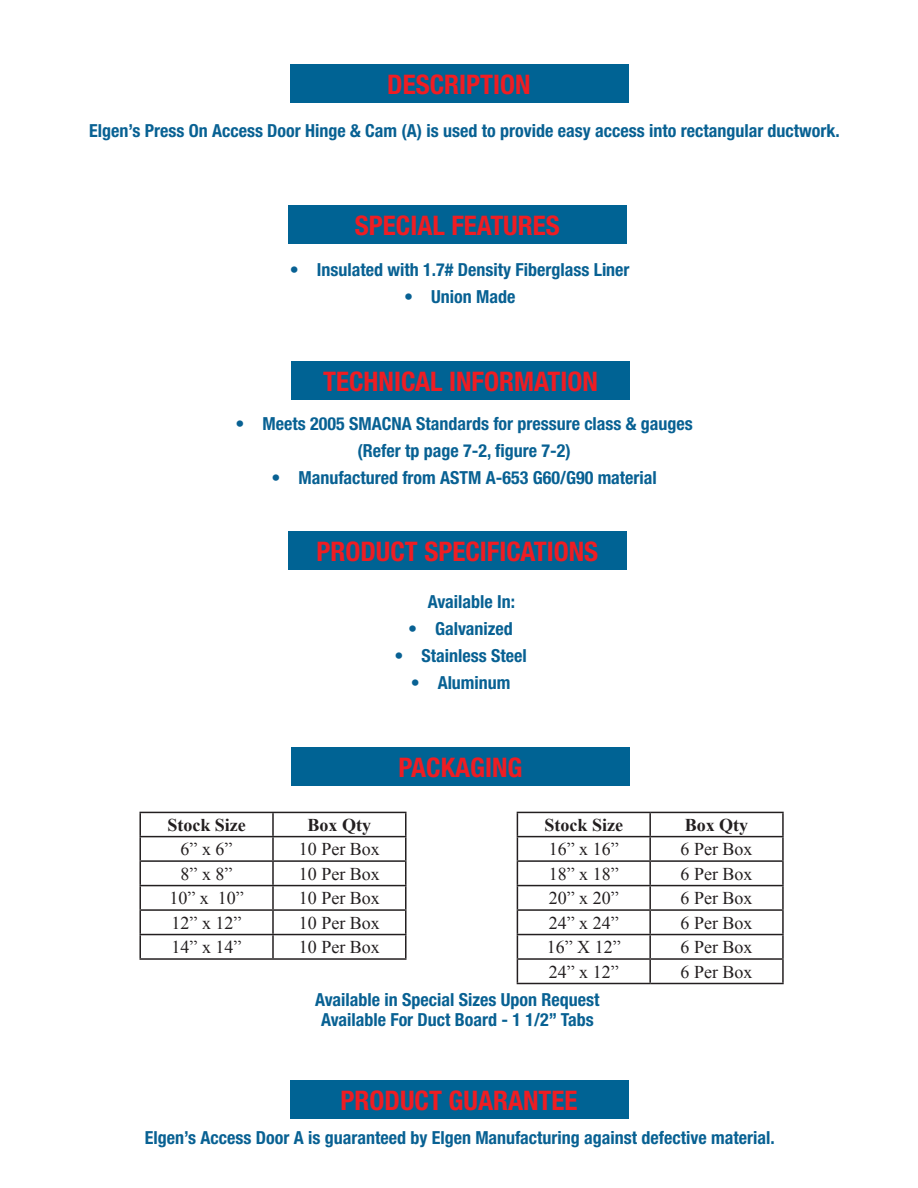
<style>
.page{position:relative;width:918px;height:1188px;background:#fff}
.page>*{position:absolute;margin:0;border:0;box-sizing:border-box;transform-origin:0 0}
.t1{font:700 condensed 27px "Helvetica Neue";color:#ee1d23}
.t2{font:700 condensed 18px "Helvetica Neue";color:#086193}
.t3{font:18px "Times New Roman";color:#231f20}
.t4{font:700 18px "Times New Roman";color:#231f20}
</style>
<div class="page">
<div style="left:290px;top:65px;width:338px;height:38px;background:#006394"></div>
<div style="left:288px;top:532px;width:339px;height:38px;background:#006394"></div>
<div style="left:291px;top:748px;width:339px;height:38px;background:#006394"></div>
<div style="left:290px;top:1081px;width:338px;height:38px;background:#006394"></div>
<div style="left:288px;top:205px;width:339px;height:39px;background:#006394"></div>
<div style="left:291px;top:362px;width:339px;height:38px;background:#006394"></div>
<hr style="left:139px;top:812px;width:134px;height:1px;background:#231f20">
<hr style="left:139px;top:813px;width:2px;height:23px;background:#231f20">
<hr style="left:273px;top:812px;width:134px;height:1px;background:#231f20">
<hr style="left:272px;top:813px;width:2px;height:23px;background:#231f20">
<hr style="left:405px;top:813px;width:2px;height:23px;background:#231f20">
<hr style="left:139px;top:836px;width:134px;height:1px;background:#231f20">
<hr style="left:139px;top:837px;width:2px;height:23px;background:#231f20">
<hr style="left:273px;top:836px;width:134px;height:1px;background:#231f20">
<hr style="left:272px;top:837px;width:2px;height:23px;background:#231f20">
<hr style="left:405px;top:837px;width:2px;height:23px;background:#231f20">
<hr style="left:139px;top:860px;width:134px;height:2px;background:#231f20">
<hr style="left:139px;top:862px;width:2px;height:23px;background:#231f20">
<hr style="left:273px;top:860px;width:134px;height:2px;background:#231f20">
<hr style="left:272px;top:862px;width:2px;height:23px;background:#231f20">
<hr style="left:405px;top:862px;width:2px;height:23px;background:#231f20">
<hr style="left:139px;top:885px;width:134px;height:1px;background:#231f20">
<hr style="left:139px;top:886px;width:2px;height:23px;background:#231f20">
<hr style="left:273px;top:885px;width:134px;height:1px;background:#231f20">
<hr style="left:272px;top:886px;width:2px;height:23px;background:#231f20">
<hr style="left:405px;top:886px;width:2px;height:23px;background:#231f20">
<hr style="left:139px;top:909px;width:134px;height:2px;background:#231f20">
<hr style="left:139px;top:911px;width:2px;height:23px;background:#231f20">
<hr style="left:273px;top:909px;width:134px;height:2px;background:#231f20">
<hr style="left:272px;top:911px;width:2px;height:23px;background:#231f20">
<hr style="left:405px;top:911px;width:2px;height:23px;background:#231f20">
<hr style="left:139px;top:934px;width:134px;height:1px;background:#231f20">
<hr style="left:139px;top:935px;width:2px;height:23px;background:#231f20">
<hr style="left:273px;top:934px;width:134px;height:1px;background:#231f20">
<hr style="left:272px;top:935px;width:2px;height:23px;background:#231f20">
<hr style="left:405px;top:935px;width:2px;height:23px;background:#231f20">
<hr style="left:139px;top:958px;width:134px;height:2px;background:#231f20">
<hr style="left:273px;top:958px;width:134px;height:2px;background:#231f20">
<hr style="left:517px;top:812px;width:133px;height:1px;background:#231f20">
<hr style="left:650px;top:812px;width:134px;height:1px;background:#231f20">
<hr style="left:649px;top:813px;width:2px;height:23px;background:#231f20">
<hr style="left:782px;top:813px;width:2px;height:23px;background:#231f20">
<hr style="left:517px;top:836px;width:133px;height:1px;background:#231f20">
<hr style="left:650px;top:836px;width:134px;height:1px;background:#231f20">
<hr style="left:649px;top:837px;width:2px;height:23px;background:#231f20">
<hr style="left:782px;top:837px;width:2px;height:23px;background:#231f20">
<hr style="left:517px;top:860px;width:133px;height:2px;background:#231f20">
<hr style="left:650px;top:860px;width:134px;height:2px;background:#231f20">
<hr style="left:649px;top:862px;width:2px;height:23px;background:#231f20">
<hr style="left:782px;top:862px;width:2px;height:23px;background:#231f20">
<hr style="left:517px;top:885px;width:133px;height:1px;background:#231f20">
<hr style="left:650px;top:885px;width:134px;height:1px;background:#231f20">
<hr style="left:649px;top:886px;width:2px;height:23px;background:#231f20">
<hr style="left:782px;top:886px;width:2px;height:23px;background:#231f20">
<hr style="left:517px;top:909px;width:133px;height:2px;background:#231f20">
<hr style="left:650px;top:909px;width:134px;height:2px;background:#231f20">
<hr style="left:649px;top:911px;width:2px;height:23px;background:#231f20">
<hr style="left:782px;top:911px;width:2px;height:23px;background:#231f20">
<hr style="left:517px;top:934px;width:133px;height:1px;background:#231f20">
<hr style="left:650px;top:934px;width:134px;height:1px;background:#231f20">
<hr style="left:649px;top:935px;width:2px;height:23px;background:#231f20">
<hr style="left:782px;top:935px;width:2px;height:23px;background:#231f20">
<hr style="left:517px;top:958px;width:133px;height:2px;background:#231f20">
<svg style="left:517px;top:813px;width:1px;height:170px"></svg>
<hr style="left:650px;top:958px;width:134px;height:2px;background:#231f20">
<hr style="left:649px;top:960px;width:2px;height:23px;background:#231f20">
<hr style="left:782px;top:960px;width:2px;height:23px;background:#231f20">
<hr style="left:517px;top:983px;width:133px;height:1px;background:#231f20">
<hr style="left:650px;top:983px;width:134px;height:1px;background:#231f20">
<p class="t1" style="left:387px;top:68px;width:145px">DESCRIPTION</p>
<p class="t2" style="left:89px;top:120px;width:752px">Elgen’s Press On Access Door Hinge &amp; Cam (A) is used to provide easy access into rectangular ductwork.</p>
<p class="t1" style="left:355px;top:209px;width:206px">SPECIAL FEATURES</p>
<p class="t2" style="left:290px;top:259px;width:341px">• Insulated with 1.7# Density Fiberglass Liner</p>
<p class="t2" style="left:404px;top:286px;width:113px">• Union Made</p>
<p class="t1" style="left:323px;top:365px;width:276px">TECHNICAL INFORMATION</p>
<p class="t2" style="left:236px;top:412px;width:459px">• Meets 2005 SMACNA Standards for pressure class &amp; gauges</p>
<p class="t2" style="left:358px;top:439px;width:215px">(Refer tp page 7-2, figure 7-2)</p>
<p class="t2" style="left:271px;top:466px;width:387px">• Manufactured from ASTM A-653 G60/G90 material</p>
<p class="t1" style="left:316px;top:535px;width:283px">PRODUCT SPECIFICATIONS</p>
<p class="t2" style="left:428px;top:591px;width:89px">Available In:</p>
<p class="t2" style="left:408px;top:618px;width:106px">• Galvanized</p>
<p class="t2" style="left:395px;top:645px;width:134px">• Stainless Steel</p>
<p class="t2" style="left:411px;top:672px;width:101px">• Aluminum</p>
<p class="t1" style="left:399px;top:751px;width:126px">PACKAGING</p>
<p class="t4" style="left:167px;top:812px;width:80px">Stock Size</p>
<p class="t4" style="left:308px;top:812px;width:65px">Box Qty</p>
<p class="t3" style="left:181px;top:837px;width:53px">6” x 6”</p>
<p class="t3" style="left:299px;top:837px;width:82px">10 Per Box</p>
<p class="t3" style="left:181px;top:861px;width:53px">8” x 8”</p>
<p class="t3" style="left:299px;top:861px;width:82px">10 Per Box</p>
<p class="t3" style="left:169px;top:886px;width:76px">10” x 10”</p>
<p class="t3" style="left:299px;top:886px;width:82px">10 Per Box</p>
<p class="t3" style="left:172px;top:910px;width:71px">12” x 12”</p>
<p class="t3" style="left:299px;top:910px;width:82px">10 Per Box</p>
<p class="t3" style="left:172px;top:935px;width:71px">14” x 14”</p>
<p class="t3" style="left:299px;top:935px;width:82px">10 Per Box</p>
<p class="t4" style="left:545px;top:812px;width:80px">Stock Size</p>
<p class="t4" style="left:685px;top:812px;width:65px">Box Qty</p>
<p class="t3" style="left:549px;top:837px;width:71px">16” x 16”</p>
<p class="t3" style="left:681px;top:837px;width:73px">6 Per Box</p>
<p class="t3" style="left:549px;top:861px;width:71px">18” x 18”</p>
<p class="t3" style="left:681px;top:861px;width:73px">6 Per Box</p>
<p class="t3" style="left:549px;top:886px;width:71px">20” x 20”</p>
<p class="t3" style="left:681px;top:886px;width:73px">6 Per Box</p>
<p class="t3" style="left:549px;top:910px;width:71px">24” x 24”</p>
<p class="t3" style="left:681px;top:910px;width:73px">6 Per Box</p>
<p class="t3" style="left:547px;top:935px;width:75px">16” X 12”</p>
<p class="t3" style="left:681px;top:935px;width:73px">6 Per Box</p>
<p class="t3" style="left:549px;top:959px;width:71px">24” x 12”</p>
<p class="t3" style="left:681px;top:959px;width:73px">6 Per Box</p>
<p class="t2" style="left:315px;top:989px;width:286px">Available in Special Sizes Upon Request</p>
<p class="t2" style="left:321px;top:1009px;width:274px">Available For Duct Board - 1 1/2” Tabs</p>
<p class="t1" style="left:340px;top:1084px;width:239px">PRODUCT GUARANTEE</p>
<p class="t2" style="left:145px;top:1127px;width:631px">Elgen’s Access Door A is guaranteed by Elgen Manufacturing against defective material.</p>
</div>
